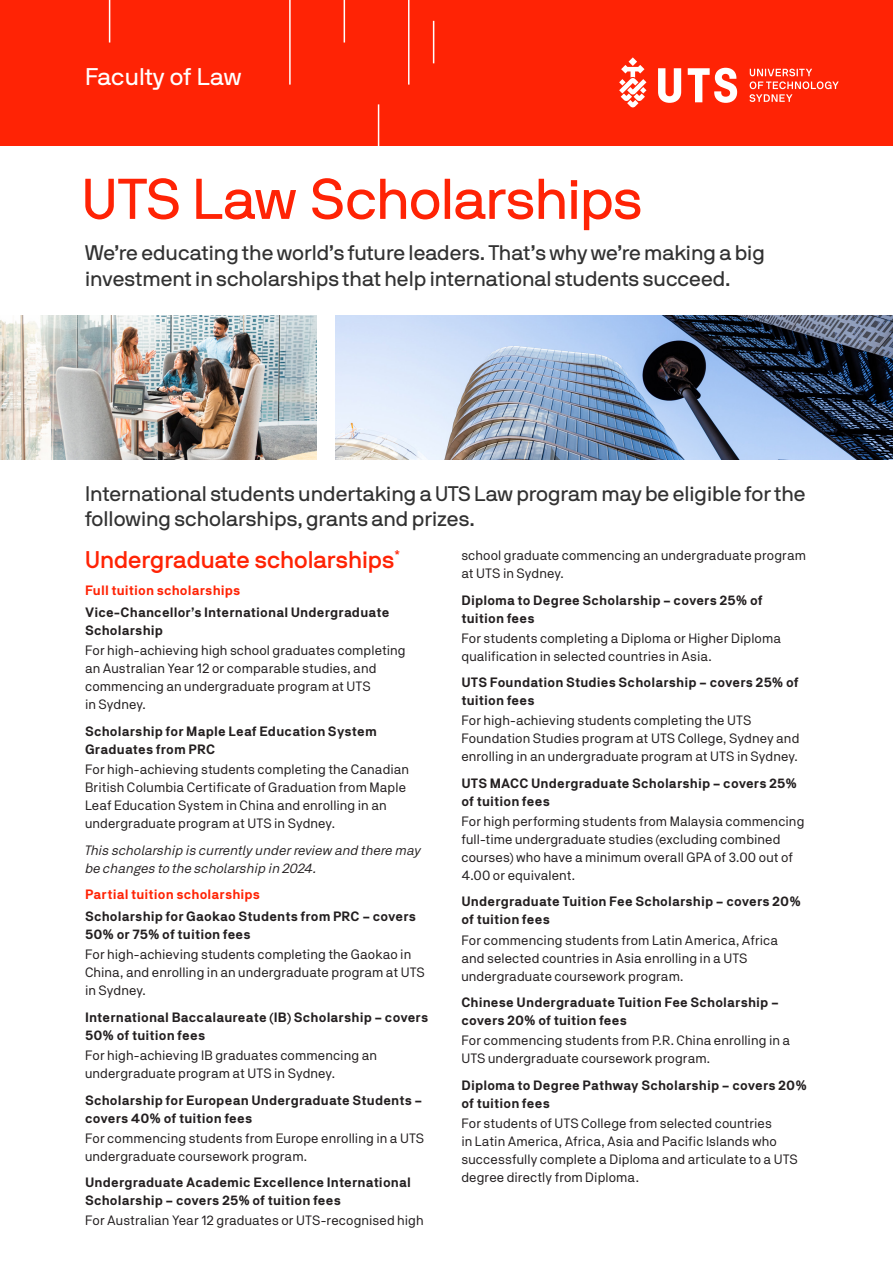
<style>
.page{position:relative;width:893px;height:1263px;background:#fff}
.page>*{position:absolute;margin:0;border:0;box-sizing:border-box;transform-origin:0 0}
.Large_Heading{font:57px "NB International Pro";letter-spacing:-.015em;color:#ff2305}
.Sub_Heading_Red{font:500 24px "NB International Pro";color:#ff2305}
.Cover_title_107pt{font:24px "NB International Pro";letter-spacing:.01em;color:#fff}
.Intro{font:21px/25.2px "NB International Pro";color:#323232}
.Body_Text_9{font:13.5px/18px "NB Akademie";letter-spacing:.005em;color:#231f20}
.Sub-head{font:700 13.5px/18px "NB Akademie";letter-spacing:.01em;color:#231f20}
.Body_Text_9-2{font:italic 13.5px/18px "NB Akademie";letter-spacing:-.005em;color:#231f20}
.Body_Text_9-3{font:700 13.5px "NB Akademie";letter-spacing:.01em;color:#ff2305}
</style>
<div class="page">
<img style="left:336px;top:315px;width:557px;height:144px">
<img style="left:0;top:315px;width:316px;height:144px">
<div style="left:0;top:0;width:893px;height:146px;background:#ff2305"></div>
<svg style="left:658px;top:68px;width:23px;height:35px"></svg>
<svg style="left:688px;top:68px;width:49px;height:35px"></svg>
<svg style="left:619px;top:57px;width:27px;height:51px"></svg>
<svg style="left:749px;top:69px;width:90px;height:33px"></svg>
<hr style="left:408px;top:0;width:1px;height:85px;background:#fff">
<hr style="left:289px;top:0;width:2px;height:85px;background:#fff">
<hr style="left:344px;top:0;width:1px;height:43px;background:#fff">
<hr style="left:109px;top:0;width:1px;height:43px;background:#fff">
<hr style="left:378px;top:104px;width:1px;height:43px;background:#fff">
<hr style="left:433px;top:21px;width:1px;height:42px;background:#fff">
<p class="Cover_title_107pt" style="left:85px;top:63px;width:158px">Faculty of Law</p>
<p class="Large_Heading" style="left:82px;top:166px;width:562px">UTS Law Scholarships</p>
<p class="Intro" style="left:85px;top:240px;width:681px">We’re educating the world’s future leaders. That’s why we’re making a big investment in scholarships that help international students succeed.</p>
<p class="Intro" style="left:85px;top:481px;width:722px">International students undertaking a UTS Law program may be eligible for the following scholarships, grants and prizes.</p>
<p class="Sub_Heading_Red" style="left:85px;top:546px;width:317px">Undergraduate scholarships<sup>*</sup></p>
<p class="Body_Text_9-3" style="left:85px;top:582px;width:157px">Full tuition scholarships</p>
<p class="Sub-head" style="left:85px;top:603px;width:306px">Vice-Chancellor’s International Undergraduate<br>Scholarship</p>
<p class="Body_Text_9" style="left:85px;top:641px;width:322px">For high-achieving high school graduates completing an Australian Year 12 or comparable studies, and commencing an undergraduate program at UTS<br>in Sydney.</p>
<p class="Sub-head" style="left:85px;top:722px;width:293px">Scholarship for Maple Leaf Education System<br>Graduates from PRC</p>
<p class="Body_Text_9" style="left:85px;top:760px;width:326px">For high-achieving students completing the Canadian British Columbia Certificate of Graduation from Maple Leaf Education System in China and enrolling in an undergraduate program at UTS in Sydney.</p>
<p class="Body_Text_9-2" style="left:85px;top:840px;width:337px">This scholarship is currently under review and there may be changes to the scholarship in 2024.</p>
<p class="Body_Text_9-3" style="left:85px;top:886px;width:177px">Partial tuition scholarships</p>
<p class="Sub-head" style="left:85px;top:907px;width:333px">Scholarship for Gaokao Students from PRC – covers<br>50% or 75% of tuition fees</p>
<p class="Body_Text_9" style="left:85px;top:945px;width:341px">For high-achieving students completing the Gaokao in<br>China, and enrolling in an undergraduate program at UTS in Sydney.</p>
<p class="Sub-head" style="left:85px;top:1008px;width:345px">International Baccalaureate (IB) Scholarship – covers<br>50% of tuition fees</p>
<p class="Body_Text_9" style="left:85px;top:1046px;width:293px">For high-achieving IB graduates commencing an undergraduate program at UTS in Sydney.</p>
<p class="Sub-head" style="left:85px;top:1090px;width:339px">Scholarship for European Undergraduate Students – covers 40% of tuition fees</p>
<p class="Body_Text_9" style="left:85px;top:1129px;width:341px">For commencing students from Europe enrolling in a UTS undergraduate coursework program.</p>
<p class="Sub-head" style="left:85px;top:1173px;width:327px">Undergraduate Academic Excellence International<br>Scholarship – covers 25% of tuition fees</p>
<p class="Body_Text_9" style="left:85px;top:1211px;width:340px">For Australian Year 12 graduates or UTS-recognised high</p>
<p class="Body_Text_9" style="left:461px;top:546px;width:346px">school graduate commencing an undergraduate program at UTS in Sydney.</p>
<p class="Sub-head" style="left:461px;top:591px;width:303px">Diploma to Degree Scholarship – covers 25% of tuition fees</p>
<p class="Body_Text_9" style="left:461px;top:629px;width:321px">For students completing a Diploma or Higher Diploma qualification in selected countries in Asia.</p>
<p class="Sub-head" style="left:461px;top:673px;width:339px">UTS Foundation Studies Scholarship – covers 25% of tuition fees</p>
<p class="Body_Text_9" style="left:461px;top:711px;width:340px">For high-achieving students completing the UTS<br>Foundation Studies program at UTS College, Sydney and enrolling in an undergraduate program at UTS in Sydney.</p>
<p class="Sub-head" style="left:461px;top:774px;width:337px">UTS MACC Undergraduate Scholarship – covers 25% of tuition fees</p>
<p class="Body_Text_9" style="left:461px;top:812px;width:345px">For high performing students from Malaysia commencing full-time undergraduate studies (excluding combined courses) who have a minimum overall GPA of 3.00 out of 4.00 or equivalent.</p>
<p class="Sub-head" style="left:461px;top:892px;width:341px">Undergraduate Tuition Fee Scholarship – covers 20% of tuition fees</p>
<p class="Body_Text_9" style="left:461px;top:931px;width:318px">For commencing students from Latin America, Africa and selected countries in Asia enrolling in a UTS undergraduate coursework program.</p>
<p class="Sub-head" style="left:461px;top:993px;width:319px">Chinese Undergraduate Tuition Fee Scholarship – covers 20% of tuition fees</p>
<p class="Body_Text_9" style="left:461px;top:1031px;width:330px">For commencing students from P.R. China enrolling in a<br>UTS undergraduate coursework program.</p>
<p class="Sub-head" style="left:461px;top:1076px;width:347px">Diploma to Degree Pathway Scholarship – covers 20% of tuition fees</p>
<p class="Body_Text_9" style="left:461px;top:1114px;width:338px">For students of UTS College from selected countries<br>in Latin America, Africa, Asia and Pacific Islands who successfully complete a Diploma and articulate to a UTS degree directly from Diploma.</p>
</div>
